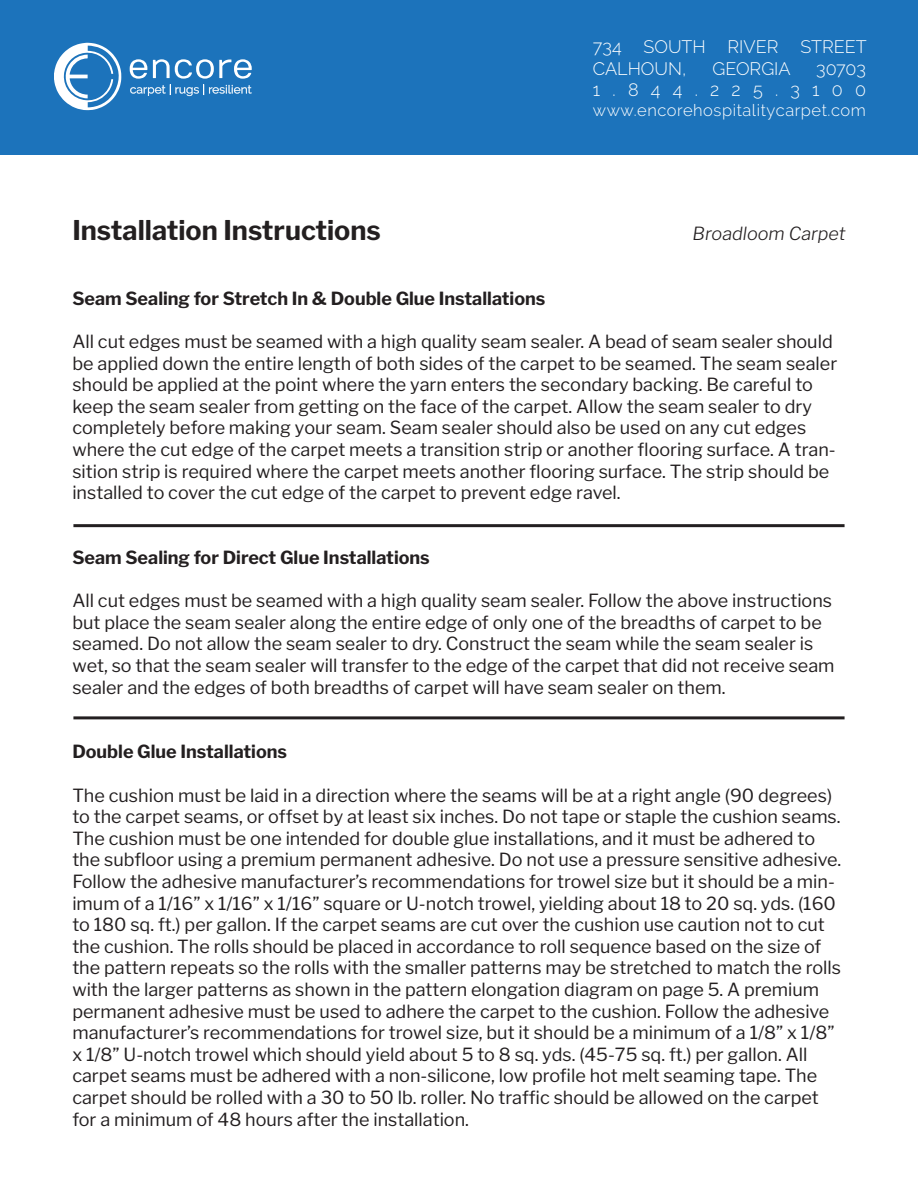
<style>
.page{position:relative;width:918px;height:1188px;background:#fff}
.page>*{position:absolute;margin:0;border:0;box-sizing:border-box;transform-origin:0 0}
.t1{font:700 27px "Libre Franklin";color:#231f20}
.t2{font:18px/21.6px "Libre Franklin";color:#231f20}
.t3{font:700 18px "Libre Franklin";color:#231f20}
.t4{font:300 18px/21.6px "Raleway";color:#fff}
.t5{font:300 18px/21.6px "Raleway";letter-spacing:.68em;color:#fff;text-align:right}
.t6{font:italic 300 18px "Libre Franklin";color:#231f20}
.t7{font:300 16.5px "Raleway";letter-spacing:.035em;color:#fff}
</style>
<div class="page">
<div style="left:0;top:0;width:918px;height:154px;background:#1c73bb"></div>
<svg style="left:130px;top:59px;width:122px;height:37px"></svg>
<svg style="left:54px;top:43px;width:67px;height:67px"></svg>
<hr style="left:73px;top:524px;width:772px;height:3px;background:#231f20">
<hr style="left:73px;top:716px;width:772px;height:3px;background:#231f20">
<p class="t4" style="left:593px;top:36px;width:275px">734 SOUTH RIVER STREET<br>CALHOUN,</p>
<p class="t4" style="left:712px;top:57px;width:80px">GEORGIA</p>
<p class="t5" style="left:593px;top:57px;width:275px">30703<br>1.844.225.3100</p>
<p class="t7" style="left:593px;top:100px;width:275px">www.encorehospitalitycarpet.com</p>
<h1 class="t1" style="left:72px;top:209px;width:310px">Installation Instructions</h1>
<p class="t6" style="left:693px;top:223px;width:155px">Broadloom Carpet</p>
<p class="t3" style="left:72px;top:284px;width:475px">Seam Sealing for Stretch In &amp; Double Glue Installations</p>
<p class="t2" style="left:72px;top:331px;width:766px">All cut edges must be seamed with a high quality seam sealer. A bead of seam sealer should be applied down the entire length of both sides of the carpet to be seamed. The seam sealer should be applied at the point where the yarn enters the secondary backing. Be careful to keep the seam sealer from getting on the face of the carpet. Allow the seam sealer to dry completely before making your seam. Seam sealer should also be used on any cut edges where the cut edge of the carpet meets a transition strip or another flooring surface. A tran&shy;sition strip is required where the carpet meets another flooring surface. The strip should be installed to cover the cut edge of the carpet to prevent edge ravel.</p>
<p class="t3" style="left:72px;top:543px;width:359px">Seam Sealing for Direct Glue Installations</p>
<p class="t2" style="left:72px;top:590px;width:764px">All cut edges must be seamed with a high quality seam sealer. Follow the above instructions but place the seam sealer along the entire edge of only one of the breadths of carpet to be seamed. Do not allow the seam sealer to dry. Construct the seam while the seam sealer is wet, so that the seam sealer will transfer to the edge of the carpet that did not receive seam sealer and the edges of both breadths of carpet will have seam sealer on them.</p>
<p class="t3" style="left:72px;top:738px;width:216px">Double Glue Installations</p>
<p class="t2" style="left:72px;top:784px;width:770px">The cushion must be laid in a direction where the seams will be at a right angle (90 degrees) to the carpet seams, or offset by at least six inches. Do not tape or staple the cushion seams.<br>The cushion must be one intended for double glue installations, and it must be adhered to the subfloor using a premium permanent adhesive. Do not use a pressure sensitive adhesive.<br>Follow the adhesive manufacturer’s recommendations for trowel size but it should be a min&shy;imum of a 1/16” x 1/16” x 1/16” square or U-notch trowel, yielding about 18 to 20 sq. yds. (160 to 180 sq. ft.) per gallon. If the carpet seams are cut over the cushion use caution not to cut the cushion. The rolls should be placed in accordance to roll sequence based on the size of the pattern repeats so the rolls with the smaller patterns may be stretched to match the rolls with the larger patterns as shown in the pattern elongation diagram on page 5. A premium permanent adhesive must be used to adhere the carpet to the cushion. Follow the adhesive manufacturer’s recommendations for trowel size, but it should be a minimum of a 1/8” x 1/8” x 1/8” U-notch trowel which should yield about 5 to 8 sq. yds. (45-75 sq. ft.) per gallon. All carpet seams must be adhered with a non-silicone, low profile hot melt seaming tape. The carpet should be rolled with a 30 to 50 lb. roller. No traffic should be allowed on the carpet for a minimum of 48 hours after the installation.</p>
</div>
